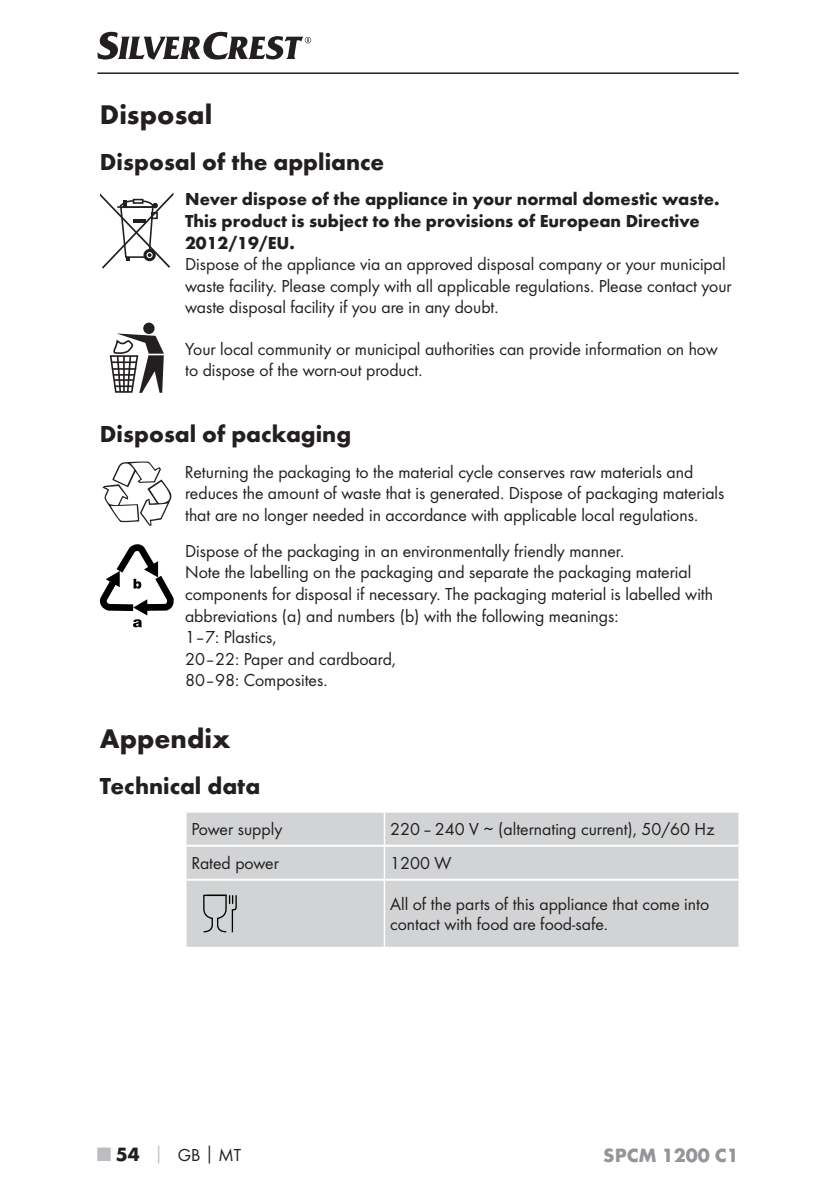
<style>
.page{position:relative;width:839px;height:1190px;background:#fff}
.page>*{position:absolute;margin:0;border:0;box-sizing:border-box;transform-origin:0 0}
.t1{font:700 28px "Futura";color:#231f20}
.t2{font:700 24px "Futura";color:#231f20}
.t3{font:700 20px "Futura";color:#939598}
.t4{font:18px/21.6px "Futura Boo";color:#231f20}
.t5{font:700 18px/21.6px "Futura";color:#231f20}
.s1{font-family:"Futura";font-weight:700;font-size:20px;color:#bbbdc0}
.s2{font-family:"Futura";font-weight:700;font-size:20px}
.s3{font-family:"Futura";font-weight:700;color:#bbbdc0}
.s4{font-family:"Futura";font-weight:700}
</style>
<div class="page">
<hr style="left:97px;top:72px;width:641px;height:2px;background:#231f20">
<svg style="left:97px;top:32px;width:214px;height:28px"></svg>
<svg style="left:100px;top:193px;width:73px;height:75px"></svg>
<div style="left:143px;top:323px;width:11px;height:11px;background:#231f20;border-radius:50%"></div>
<svg style="left:110px;top:333px;width:54px;height:60px"></svg>
<svg style="left:102px;top:461px;width:69px;height:64px"></svg>
<svg style="left:100px;top:544px;width:74px;height:83px"></svg>
<div style="left:186px;top:812px;width:552px;height:134px;background:#d1d3d4"></div>
<hr style="left:186px;top:844px;width:552px;height:2px;background:#fff">
<hr style="left:186px;top:878px;width:552px;height:2px;background:#fff">
<hr style="left:383px;top:812px;width:2px;height:32px;background:#fff">
<hr style="left:383px;top:846px;width:2px;height:32px;background:#fff">
<hr style="left:383px;top:880px;width:2px;height:66px;background:#fff">
<svg style="left:202px;top:894px;width:35px;height:39px"></svg>
<h1 class="t1" style="left:100px;top:103px;width:114px">Disposal</h1>
<h2 class="t2" style="left:100px;top:152px;width:286px">Disposal of the appliance</h2>
<p class="t5" style="left:185px;top:190px;width:535px">Never dispose of the appliance in your normal domestic waste.<br>This product is subject to the provisions of European Directive<br>2012/19/EU.</p>
<p class="t4" style="left:185px;top:254px;width:548px">Dispose of the appliance via an approved disposal company or your municipal waste facility. Please comply with all applicable regulations. Please contact your waste disposal facility if you are in any doubt.</p>
<p class="t4" style="left:185px;top:339px;width:534px">Your local community or municipal authorities can provide information on how to dispose of the worn-out product.</p>
<h2 class="t2" style="left:100px;top:424px;width:252px">Disposal of packaging</h2>
<p class="t4" style="left:185px;top:462px;width:541px">Returning the packaging to the material cycle conserves raw materials and reduces the amount of waste that is generated. Dispose of packaging materials that are no longer needed in accordance with applicable local regulations.</p>
<p class="t4" style="left:185px;top:541px;width:529px">Dispose of the packaging in an environmentally friendly manner.<br>Note the labelling on the packaging and separate the packaging material components for disposal if necessary. The packaging material is labelled with abbreviations (a) and numbers (b) with the following meanings:<br>1–7: Plastics,<br>20–22: Paper and cardboard,<br>80–98: Composites.</p>
<h1 class="t1" style="left:100px;top:728px;width:132px">Appendix</h1>
<h2 class="t2" style="left:100px;top:776px;width:162px">Technical data</h2>
<p class="t4" style="left:191px;top:819px;width:92px">Power supply</p>
<p class="t4" style="left:390px;top:819px;width:325px">220 – 240 V ∼ (alternating current), 50/60 Hz</p>
<p class="t4" style="left:191px;top:853px;width:89px">Rated power</p>
<p class="t4" style="left:390px;top:853px;width:63px">1200 W</p>
<p class="t4" style="left:390px;top:895px;width:320px;line-height:20px">All of the parts of this appliance that come into contact with food are food-safe.</p>
<p class="t4" style="left:97px;top:1145px;width:145px"><span class="s1">■</span> <span class="s2">54</span> <span class="s3">│</span> GB<span class="s4">│</span>MT</p>
<p class="t3" style="left:603px;top:1147px;width:137px">SPCM 1200 C1</p>
</div>
